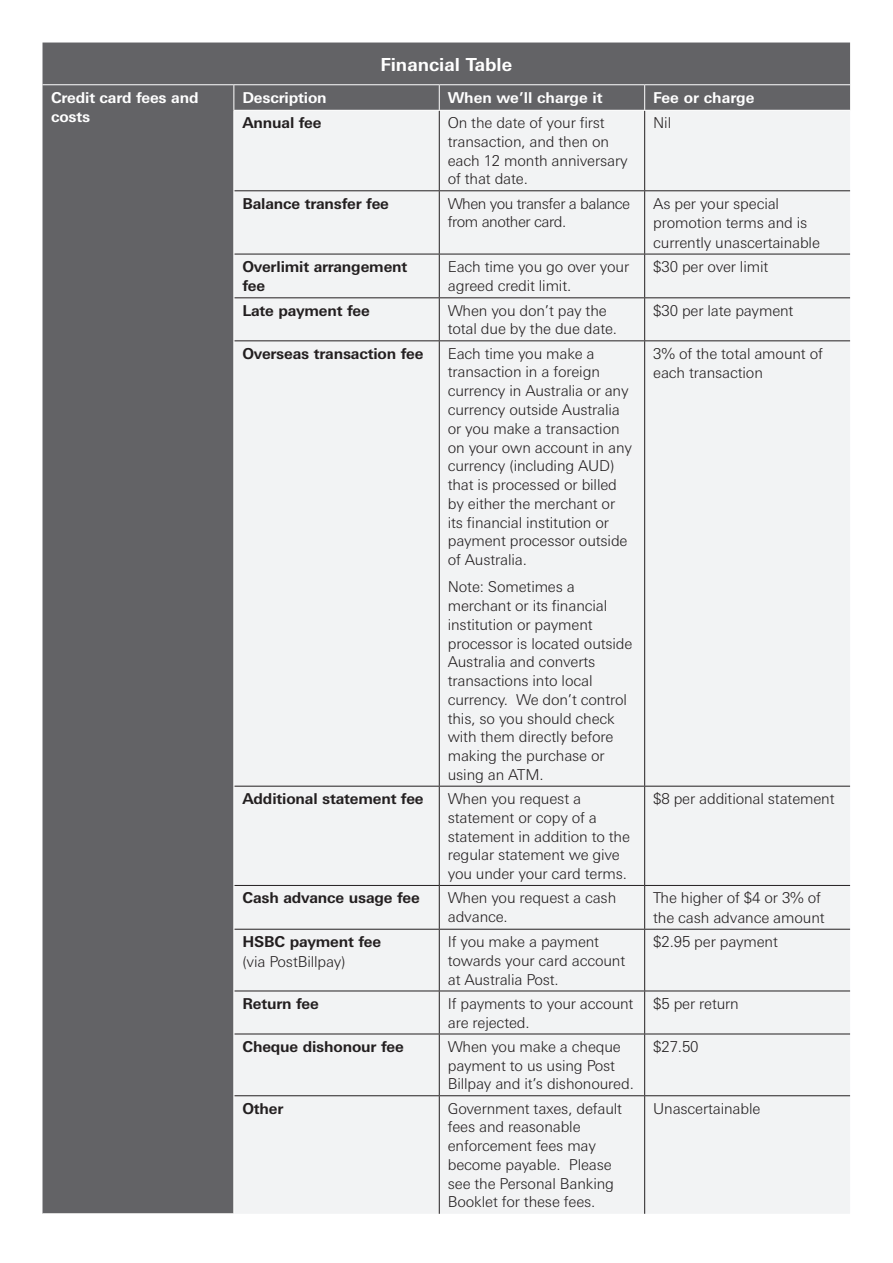
<style>
.page{position:relative;width:893px;height:1263px;background:#fff}
.page>*{position:absolute;margin:0;border:0;box-sizing:border-box;transform-origin:0 0}
.t1{font:700 18px "Univers Nextfor HSBC";color:#fff}
.t2{font:300 15px/18.8px "Univers Nextfor HSBC";letter-spacing:-.01em;color:#231f20}
.t3{font:700 15px/19.5px "Univers Nextfor HSBC";letter-spacing:-.01em;color:#231f20}
.t4{font:700 15px/19.5px "Univers Nextfor HSBC";letter-spacing:-.01em;color:#fff}
.t5{font:300 15px/18.8px "Univers Nextfor HSBC";letter-spacing:-.03em;color:#231f20}
.s1{font-family:"Univers Nextfor HSBC Light";font-weight:400;color:#21211f}
.s2{font-weight:700}
</style>
<div class="page">
<div style="left:43px;top:43px;width:807px;height:1170px;background:#636366"></div>
<div style="left:234px;top:111px;width:616px;height:1103px;background:#f2f3f4"></div>
<hr style="left:234px;top:190px;width:205px;height:1px;background:#231f20">
<hr style="left:439px;top:190px;width:206px;height:1px;background:#231f20">
<hr style="left:645px;top:190px;width:205px;height:1px;background:#231f20">
<hr style="left:234px;top:254px;width:205px;height:1px;background:#231f20">
<hr style="left:439px;top:254px;width:206px;height:1px;background:#231f20">
<hr style="left:645px;top:254px;width:205px;height:1px;background:#231f20">
<hr style="left:439px;top:111px;width:1px;height:79px;background:#231f20">
<hr style="left:644px;top:111px;width:1px;height:79px;background:#231f20">
<hr style="left:439px;top:191px;width:1px;height:63px;background:#231f20">
<hr style="left:644px;top:191px;width:1px;height:63px;background:#231f20">
<hr style="left:439px;top:254px;width:1px;height:43px;background:#231f20">
<hr style="left:644px;top:254px;width:1px;height:43px;background:#231f20">
<hr style="left:439px;top:298px;width:1px;height:42px;background:#231f20">
<hr style="left:644px;top:298px;width:1px;height:42px;background:#231f20">
<hr style="left:439px;top:341px;width:1px;height:445px;background:#231f20">
<hr style="left:644px;top:341px;width:1px;height:445px;background:#231f20">
<hr style="left:439px;top:786px;width:1px;height:99px;background:#231f20">
<hr style="left:644px;top:786px;width:1px;height:99px;background:#231f20">
<hr style="left:439px;top:886px;width:1px;height:43px;background:#231f20">
<hr style="left:644px;top:886px;width:1px;height:43px;background:#231f20">
<hr style="left:439px;top:929px;width:1px;height:61px;background:#231f20">
<hr style="left:644px;top:929px;width:1px;height:61px;background:#231f20">
<hr style="left:439px;top:991px;width:1px;height:42px;background:#231f20">
<hr style="left:644px;top:991px;width:1px;height:42px;background:#231f20">
<hr style="left:439px;top:1034px;width:1px;height:61px;background:#231f20">
<hr style="left:644px;top:1034px;width:1px;height:61px;background:#231f20">
<hr style="left:439px;top:1096px;width:1px;height:118px;background:#231f20">
<hr style="left:644px;top:1096px;width:1px;height:118px;background:#231f20">
<hr style="left:43px;top:84px;width:191px;height:1px;background:#fff">
<hr style="left:234px;top:84px;width:205px;height:1px;background:#fff">
<hr style="left:439px;top:84px;width:206px;height:1px;background:#fff">
<hr style="left:645px;top:84px;width:205px;height:1px;background:#fff">
<svg style="left:439px;top:85px;width:1px;height:25px"></svg>
<svg style="left:644px;top:85px;width:1px;height:25px"></svg>
<hr style="left:233px;top:110px;width:206px;height:1px;background:#fff">
<hr style="left:439px;top:110px;width:206px;height:1px;background:#fff">
<hr style="left:645px;top:110px;width:205px;height:1px;background:#fff">
<hr style="left:234px;top:297px;width:205px;height:1px;background:#231f20">
<hr style="left:439px;top:297px;width:206px;height:1px;background:#231f20">
<hr style="left:645px;top:297px;width:205px;height:1px;background:#231f20">
<hr style="left:234px;top:340px;width:205px;height:1px;background:#231f20">
<hr style="left:439px;top:340px;width:206px;height:1px;background:#231f20">
<hr style="left:645px;top:340px;width:205px;height:1px;background:#231f20">
<hr style="left:234px;top:786px;width:205px;height:1px;background:#231f20">
<hr style="left:439px;top:786px;width:206px;height:1px;background:#231f20">
<hr style="left:645px;top:786px;width:205px;height:1px;background:#231f20">
<hr style="left:234px;top:885px;width:205px;height:1px;background:#231f20">
<hr style="left:439px;top:885px;width:206px;height:1px;background:#231f20">
<hr style="left:645px;top:885px;width:205px;height:1px;background:#231f20">
<hr style="left:234px;top:929px;width:205px;height:1px;background:#231f20">
<hr style="left:439px;top:929px;width:206px;height:1px;background:#231f20">
<hr style="left:645px;top:929px;width:205px;height:1px;background:#231f20">
<hr style="left:234px;top:990px;width:205px;height:1px;background:#231f20">
<hr style="left:439px;top:990px;width:206px;height:1px;background:#231f20">
<hr style="left:645px;top:990px;width:205px;height:1px;background:#231f20">
<hr style="left:234px;top:1033px;width:205px;height:1px;background:#231f20">
<hr style="left:439px;top:1033px;width:206px;height:1px;background:#231f20">
<hr style="left:645px;top:1033px;width:205px;height:1px;background:#231f20">
<hr style="left:234px;top:1095px;width:205px;height:1px;background:#231f20">
<hr style="left:439px;top:1095px;width:206px;height:1px;background:#231f20">
<hr style="left:645px;top:1095px;width:205px;height:1px;background:#231f20">
<svg style="left:233px;top:85px;width:1px;height:25px"></svg>
<hr style="left:233px;top:111px;width:1px;height:80px;background:#fff">
<hr style="left:233px;top:191px;width:1px;height:63px;background:#fff">
<hr style="left:233px;top:254px;width:1px;height:44px;background:#fff">
<hr style="left:233px;top:298px;width:1px;height:43px;background:#fff">
<hr style="left:233px;top:341px;width:1px;height:445px;background:#fff">
<hr style="left:233px;top:786px;width:1px;height:99px;background:#fff">
<hr style="left:233px;top:885px;width:1px;height:44px;background:#fff">
<hr style="left:233px;top:929px;width:1px;height:62px;background:#fff">
<hr style="left:233px;top:991px;width:1px;height:43px;background:#fff">
<hr style="left:233px;top:1034px;width:1px;height:62px;background:#fff">
<hr style="left:233px;top:1096px;width:1px;height:117px;background:#fff">
<p class="t1" style="left:380px;top:51px;width:133px">Financial Table</p>
<p class="t4" style="left:51px;top:87px;width:149px">Credit card fees and costs</p>
<p class="t4" style="left:242px;top:87px;width:86px">Description</p>
<p class="t4" style="left:448px;top:87px;width:156px">When we’ll charge it</p>
<p class="t4" style="left:653px;top:87px;width:103px">Fee or charge</p>
<p class="t3" style="left:242px;top:112px;width:81px">Annual fee</p>
<p class="t2" style="left:448px;top:112px;width:181px">On the date of your first transaction, and then on each 12 month anniversary of that date.</p>
<p class="t2" style="left:653px;top:112px;width:20px">Nil</p>
<p class="t3" style="left:242px;top:193px;width:148px">Balance transfer fee</p>
<p class="t5" style="left:448px;top:193px;width:184px">When you transfer a balance from another card.</p>
<p class="t2" style="left:653px;top:193px;width:168px;line-height:19.5px">As per your special promotion terms and is currently unascertainable</p>
<p class="t3" style="left:242px;top:256px;width:166px">Overlimit arrangement fee</p>
<p class="t2" style="left:448px;top:256px;width:183px">Each time you go over your agreed credit limit.</p>
<p class="t2" style="left:653px;top:256px;width:117px">$30 per over limit</p>
<p class="t3" style="left:242px;top:300px;width:129px">Late payment fee</p>
<p class="t2" style="left:448px;top:300px;width:171px">When you don’t pay the total due by the due date.</p>
<p class="t2" style="left:653px;top:300px;width:142px">$30 per late payment</p>
<p class="t3" style="left:242px;top:343px;width:183px">Overseas transaction fee</p>
<p class="t2" style="left:448px;top:343px;width:186px">Each time you make a transaction in a foreign currency in Australia or any currency outside Australia or you make a transaction on your own account in any currency (including AUD) that is processed or billed by either the merchant or its financial institution or payment processor outside of Australia.</p>
<p class="t2" style="left:448px;top:576px;width:186px">Note: Sometimes a merchant or its financial institution or payment processor is located outside<br>Australia and converts transactions into local currency. We don’t control this, so you should check with them directly before making the purchase or using an ATM.</p>
<p class="t2" style="left:653px;top:343px;width:171px;line-height:19.5px"><span class="s1">3</span>% of the total amount of each transaction</p>
<p class="t3" style="left:242px;top:788px;width:183px">Additional statement fee</p>
<p class="t2" style="left:448px;top:788px;width:184px">When you request a statement or copy of a statement in addition to the regular statement we give you under your card terms.</p>
<p class="t2" style="left:653px;top:788px;width:183px">$8 per additional statement</p>
<p class="t3" style="left:242px;top:887px;width:179px">Cash advance usage fee</p>
<p class="t2" style="left:448px;top:888px;width:170px">When you request a cash advance.</p>
<p class="t2" style="left:653px;top:887px;width:173px;line-height:19.5px">The higher of $4 or 3% of the cash advance amount</p>
<p class="t2" style="left:242px;top:931px;width:140px;line-height:19.5px"><span class="s2">HSBC payment fee </span>(via PostBillpay)</p>
<p class="t2" style="left:448px;top:931px;width:179px">If you make a payment towards your card account at Australia Post.</p>
<p class="t2" style="left:653px;top:931px;width:126px">$2.95 per payment</p>
<p class="t3" style="left:242px;top:993px;width:78px">Return fee</p>
<p class="t2" style="left:448px;top:993px;width:187px">If payments to your account are rejected.</p>
<p class="t2" style="left:653px;top:993px;width:87px">$5 per return</p>
<p class="t3" style="left:242px;top:1036px;width:163px">Cheque dishonour fee</p>
<p class="t2" style="left:448px;top:1036px;width:188px">When you make a cheque payment to us using Post<br>Billpay and it’s dishonoured.</p>
<p class="t2" style="left:653px;top:1036px;width:47px">$27.50</p>
<p class="t3" style="left:242px;top:1097px;width:43px">Other</p>
<p class="t2" style="left:448px;top:1098px;width:176px">Government taxes, default fees and reasonable enforcement fees may become payable. Please see the Personal Banking<br>Booklet for these fees.</p>
<p class="t2" style="left:653px;top:1098px;width:109px">Unascertainable</p>
</div>
